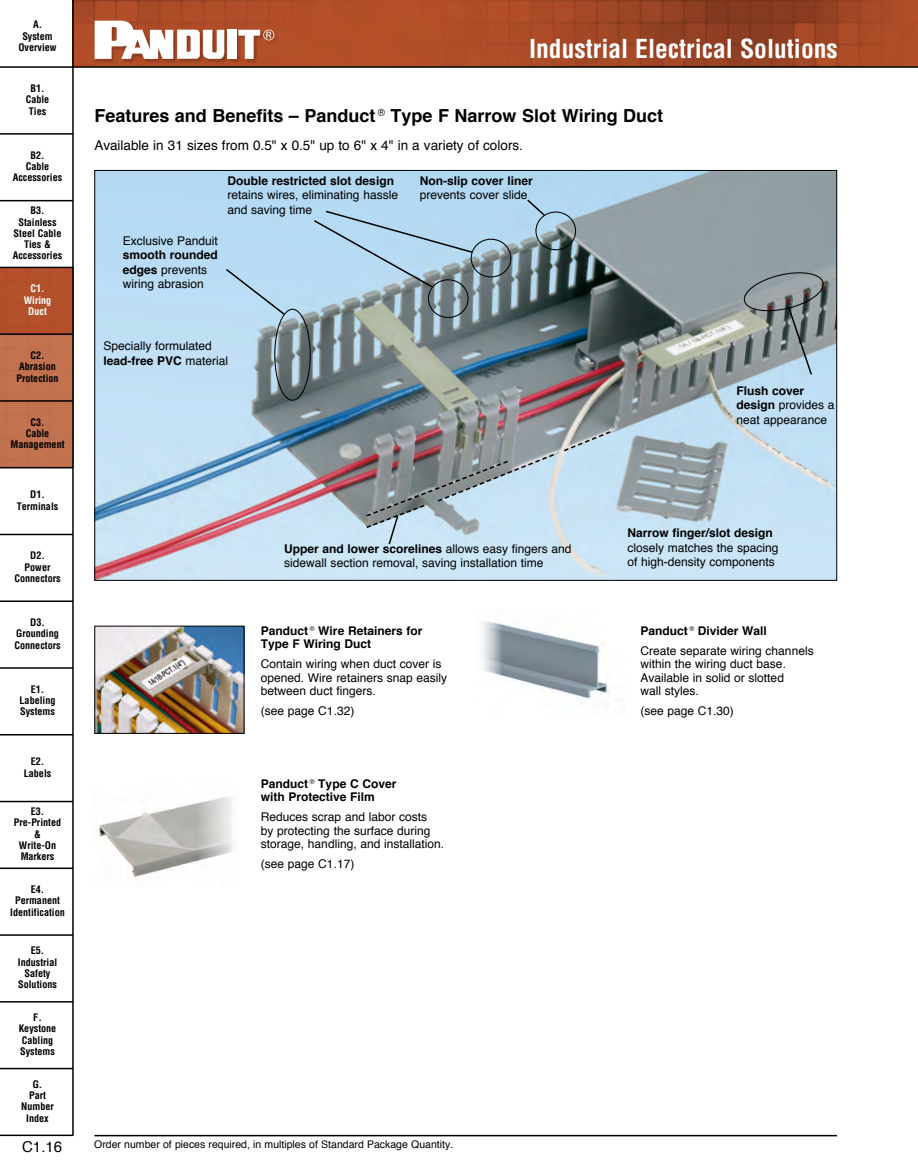
<style>
.page{position:relative;width:918px;height:1175px;background:#fff}
.page>*{position:absolute;margin:0;border:0;box-sizing:border-box;transform-origin:0 0}
.t1{font:700 condensed 25.5px "Helvetica";color:#fff}
.t2{font:700 18px "Helvetica";color:#000}
.t3{font:15px "Helvetica";color:#000}
.t4{font:13.5px "Helvetica";color:#000}
.t5{font:12px/14.4px "Helvetica";color:#000}
.t6{font:700 12px/13.4px "Helvetica";color:#000}
.t7{font:10.5px "Helvetica";color:#000}
.t8{font:700 condensed 10.2px/11.2px "Helvetica";color:#000;text-align:center}
.t9{font:700 condensed 10.2px/11.2px "Helvetica";color:#fff;text-align:center}
.s1{font-weight:700}
</style>
<div class="page">
<hr style="left:94px;top:1135px;width:743px;height:1px;background:#000">
<img style="left:96px;top:796px;width:138px;height:84px">
<img style="left:96px;top:172px;width:739px;height:407px">
<img style="left:96px;top:628px;width:146px;height:104px">
<div style="left:94px;top:626px;width:150px;height:108px;border:1px solid #000"></div>
<img style="left:482px;top:621px;width:127px;height:79px">
<div style="left:274px;top:309px;width:37px;height:92px;border:1px solid #000;border-radius:50%"></div>
<div style="left:224px;top:267px;width:62px;height:49px;background:#bbdcf4"></div>
<div style="left:535px;top:211px;width:41px;height:39px;border:1px solid #000;border-radius:50%"></div>
<div style="left:471px;top:239px;width:40px;height:38px;border:1px solid #000;border-radius:50%"></div>
<div style="left:428px;top:279px;width:40px;height:39px;border:1px solid #000;border-radius:50%"></div>
<svg style="left:525px;top:198px;width:21px;height:19px"></svg>
<svg style="left:562px;top:430px;width:50px;height:23px"></svg>
<svg style="left:739px;top:265px;width:89px;height:111px;background:#8c979a"></svg>
<svg style="left:312px;top:209px;width:162px;height:80px;background:#aacadf"></svg>
<svg style="left:365px;top:453px;width:190px;height:93px;background:#a8b7c1"></svg>
<img style="left:74px;top:0;width:844px;height:66px">
<img style="left:0;top:268px;width:72px;height:199px">
<hr style="left:0;top:66px;width:918px;height:2px;background:#000">
<div style="left:95px;top:21px;width:184px;height:42px;background:#000;opacity:.22"></div>
<div style="left:227px;top:30px;width:10px;height:29px;background:#fff"></div>
<svg style="left:95px;top:21px;width:129px;height:38px"></svg>
<svg style="left:238px;top:30px;width:36px;height:29px"></svg>
<hr style="left:0;top:1134px;width:73px;height:2px;background:#000">
<hr style="left:0;top:1068px;width:73px;height:1px;background:#000">
<hr style="left:0;top:1001px;width:73px;height:1px;background:#000">
<hr style="left:0;top:934px;width:73px;height:2px;background:#000">
<hr style="left:0;top:867px;width:73px;height:2px;background:#000">
<hr style="left:0;top:801px;width:73px;height:1px;background:#000">
<hr style="left:0;top:734px;width:73px;height:1px;background:#000">
<hr style="left:0;top:667px;width:73px;height:2px;background:#000">
<hr style="left:0;top:600px;width:73px;height:2px;background:#000">
<hr style="left:0;top:534px;width:73px;height:1px;background:#000">
<hr style="left:0;top:467px;width:73px;height:1px;background:#000">
<hr style="left:0;top:400px;width:73px;height:2px;background:#000">
<hr style="left:0;top:333px;width:73px;height:2px;background:#000">
<hr style="left:0;top:267px;width:73px;height:1px;background:#000">
<hr style="left:0;top:200px;width:73px;height:1px;background:#000">
<hr style="left:0;top:133px;width:73px;height:2px;background:#000">
<hr style="left:72px;top:0;width:2px;height:1135px;background:#000">
<p class="t8" style="left:18px;top:19px;width:40px">A.<br>System<br>Overview</p>
<p class="t8" style="left:26px;top:83px;width:25px">B1.<br>Cable<br>Ties</p>
<p class="t8" style="left:13px;top:149px;width:51px">B2.<br>Cable<br>Accessories</p>
<p class="t8" style="left:13px;top:205px;width:51px">B3.<br>Stainless<br>Steel Cable<br>Ties &amp;<br>Accessories</p>
<p class="t9" style="left:24px;top:283px;width:29px">C1.<br>Wiring<br>Duct</p>
<p class="t8" style="left:16px;top:350px;width:44px">C2.<br>Abrasion<br>Protection</p>
<p class="t8" style="left:11px;top:416px;width:56px">C3.<br>Cable<br>Management</p>
<p class="t8" style="left:17px;top:489px;width:43px">D1.<br>Terminals</p>
<p class="t8" style="left:14px;top:550px;width:48px">D2.<br>Power<br>Connectors</p>
<p class="t8" style="left:14px;top:617px;width:48px">D3.<br>Grounding<br>Connectors</p>
<p class="t8" style="left:20px;top:683px;width:38px">E1.<br>Labeling<br>Systems</p>
<p class="t8" style="left:24px;top:756px;width:29px">E2.<br>Labels</p>
<p class="t8" style="left:14px;top:806px;width:49px">E3.<br>Pre-Printed &amp;<br>Write-On<br>Markers</p>
<p class="t8" style="left:10px;top:884px;width:56px">E4.<br>Permanent<br>Identification</p>
<p class="t8" style="left:18px;top:945px;width:41px">E5.<br>Industrial<br>Safety<br>Solutions</p>
<p class="t8" style="left:19px;top:1012px;width:39px">F.<br>Keystone<br>Cabling<br>Systems</p>
<p class="t8" style="left:21px;top:1078px;width:34px">G.<br>Part<br>Number<br>Index</p>
<h1 class="t1" style="left:529px;top:33px;width:310px">Industrial Electrical Solutions</h1>
<h2 class="t2" style="left:94px;top:101px;width:570px">Features and Benefits – Panduct <sup>®</sup> Type F Narrow Slot Wiring Duct</h2>
<p class="t4" style="left:94px;top:135px;width:430px">Available in 31 sizes from 0.5" x 0.5" up to 6" x 4" in a variety of colors.</p>
<p class="t5" style="left:123px;top:234px;width:97px">Exclusive Panduit</p>
<p class="t5" style="left:123px;top:248px;width:96px"><span class="s1">smooth rounded edges</span> prevents wiring abrasion</p>
<p class="t6" style="left:228px;top:174px;width:168px">Double restricted slot design</p>
<p class="t5" style="left:228px;top:188px;width:172px">retains wires, eliminating hassle and saving time</p>
<p class="t5" style="left:104px;top:339px;width:126px">Specially formulated <span class="s1">lead-free PVC</span> material</p>
<p class="t6" style="left:420px;top:174px;width:114px">Non-slip cover liner</p>
<p class="t5" style="left:420px;top:188px;width:109px">prevents cover slide</p>
<p class="t5" style="left:284px;top:542px;width:289px"><span class="s1">Upper and lower scorelines</span> allows easy fingers and sidewall section removal, saving installation time</p>
<p class="t6" style="left:261px;top:624px;width:163px">Panduct <sup>®</sup> Wire Retainers for<br>Type F Wiring Duct</p>
<p class="t5" style="left:261px;top:658px;width:188px;line-height:13.4px">Contain wiring when duct cover is opened. Wire retainers snap easily between duct fingers.</p>
<p class="t5" style="left:261px;top:704px;width:95px">(see page C1.32)</p>
<p class="t6" style="left:261px;top:777px;width:137px">Panduct <sup>®</sup> Type C Cover with Protective Film</p>
<p class="t5" style="left:261px;top:811px;width:185px;line-height:13.4px">Reduces scrap and labor costs<br>by protecting the surface during storage, handling, and installation.</p>
<p class="t5" style="left:261px;top:857px;width:95px">(see page C1.17)</p>
<p class="t5" style="left:736px;top:384px;width:100px"><span class="s1">Flush cover design</span> provides a neat appearance</p>
<p class="t6" style="left:627px;top:526px;width:147px">Narrow finger/slot design</p>
<p class="t5" style="left:627px;top:540px;width:153px">closely matches the spacing of high-density components</p>
<p class="t5" style="left:640px;top:621px;width:175px;line-height:20.1px"><span class="s1">Panduct</span> <sup>®</sup> <span class="s1">Divider Wall<br></span>Create separate wiring channels</p>
<p class="t5" style="left:640px;top:658px;width:147px;line-height:13.4px">within the wiring duct base.<br>Available in solid or slotted wall styles.</p>
<p class="t5" style="left:640px;top:704px;width:95px">(see page C1.30)</p>
<p class="t3" style="left:22px;top:1135px;width:42px">C1.16</p>
<p class="t7" style="left:94px;top:1136px;width:360px">Order number of pieces required, in multiples of Standard Package Quantity.</p>
</div>
